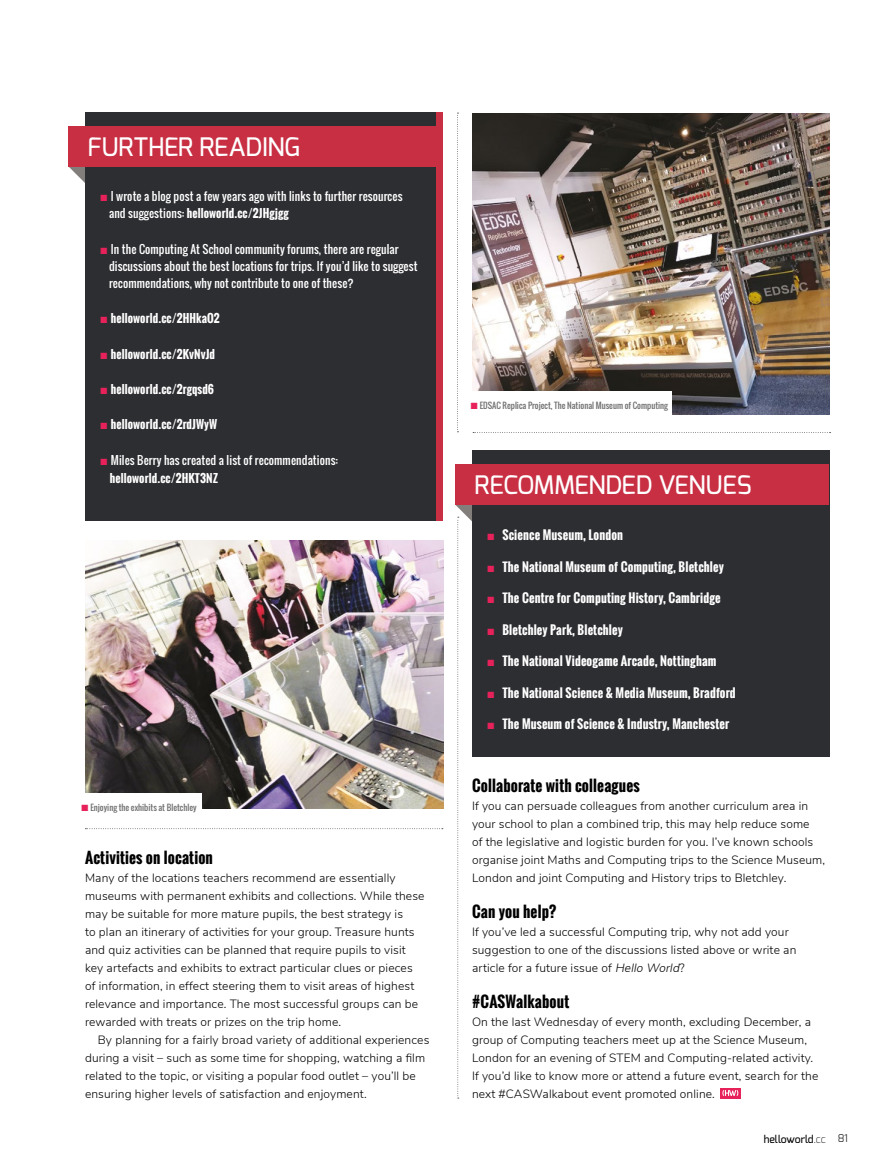
<style>
.page{position:relative;width:893px;height:1174px;background:#fff}
.page>*{position:absolute;margin:0;border:0;box-sizing:border-box;transform-origin:0 0}
.t1{font:500 25.5px "Exo";letter-spacing:-.01em;color:#fff}
.t2{font:700 15px "Oswald";letter-spacing:.01em;color:#000}
.t3{font:300 12px/18px "Nunito Sans";letter-spacing:.01em;color:#000}
.t4{font:700 12px "Oswald";letter-spacing:.01em;color:#fff}
.t5{font:11.25px/17.2px "Oswald";letter-spacing:.01em;color:#fff}
.t6{font:700 11.25px "Oswald";letter-spacing:.01em;color:#fff}
.t7{font:500 10.5px "Exo";letter-spacing:-.01em;color:#000}
.t8{font:8.25px "Oswald";color:#706f6f}
.s1{color:#e7215a}
.s2{font-weight:700}
.s3{font-style:italic}
.s4{font-weight:200}
.s5{font-weight:300}
</style>
<div class="page">
<svg style="left:457px;top:113px;width:1px;height:319px"></svg>
<svg style="left:68px;top:166px;width:17px;height:17px"></svg>
<div style="left:85px;top:112px;width:357px;height:408px;background:#2d2e32"></div>
<div style="left:436px;top:112px;width:6px;height:408px;background:#c82f43"></div>
<div style="left:68px;top:126px;width:374px;height:40px;background:#c82f43"></div>
<svg style="left:85px;top:828px;width:358px;height:1px"></svg>
<svg style="left:473px;top:432px;width:358px;height:1px"></svg>
<img style="left:85px;top:540px;width:358px;height:269px">
<div style="left:74px;top:793px;width:128px;height:23px;background:#fff"></div>
<img style="left:472px;top:113px;width:357px;height:301px">
<div style="left:463px;top:391px;width:209px;height:23px;background:#fff"></div>
<div style="left:472px;top:450px;width:357px;height:306px;background:#2d2e32"></div>
<div style="left:455px;top:464px;width:374px;height:40px;background:#c82f43"></div>
<svg style="left:455px;top:504px;width:44px;height:594px"></svg>
<svg style="left:720px;top:1088px;width:21px;height:10px"></svg>
<svg style="left:722px;top:1090px;width:16px;height:5px"></svg>
<h1 class="t1" style="left:87px;top:132px;width:214px">FURTHER READING</h1>
<p class="t5" style="left:109px;top:188px;width:295px;text-indent:-9px"><span class="s1">■</span> I wrote a blog post a few years ago with links to further resources and suggestions: <span class="s2">helloworld.cc/2JHgjgg</span></p>
<p class="t5" style="left:109px;top:241px;width:310px;text-indent:-9px"><span class="s1">■</span> In the Computing At School community forums, there are regular discussions about the best locations for trips. If you’d like to suggest recommendations, why not contribute to one of these?</p>
<p class="t6" style="left:100px;top:310px;width:121px"><span class="s1">■</span> helloworld.cc/2HHkaO2</p>
<p class="t6" style="left:100px;top:345px;width:116px"><span class="s1">■</span> helloworld.cc/2KvNvJd</p>
<p class="t6" style="left:100px;top:380px;width:115px"><span class="s1">■</span> helloworld.cc/2rgqsd6</p>
<p class="t6" style="left:100px;top:416px;width:118px"><span class="s1">■</span> helloworld.cc/2rdJWyW</p>
<p class="t5" style="left:110px;top:452px;width:230px;line-height:18px;text-indent:-9px"><span class="s1">■</span> Miles Berry has created a list of recommendations: <span class="s2">helloworld.cc/2HKT3NZ</span></p>
<p class="t8" style="left:81px;top:804px;width:117px"><span class="s1">■</span> Enjoying the exhibits at Bletchley</p>
<p class="t2" style="left:85px;top:851px;width:129px">Activities on location</p>
<p class="t3" style="left:85px;top:870px;width:341px">Many of the locations teachers recommend are essentially museums with permanent exhibits and collections. While these may be suitable for more mature pupils, the best strategy is<br>to plan an itinerary of activities for your group. Treasure hunts and quiz activities can be planned that require pupils to visit key artefacts and exhibits to extract particular clues or pieces of information, in effect steering them to visit areas of highest relevance and importance. The most successful groups can be rewarded with treats or prizes on the trip home.</p>
<p class="t3" style="left:85px;top:1032px;width:346px;text-indent:13px">By planning for a fairly broad variety of additional experiences during a visit – such as some time for shopping, watching a film related to the topic, or visiting a popular food outlet – you’ll be ensuring higher levels of satisfaction and enjoyment.</p>
<p class="t8" style="left:471px;top:402px;width:199px"><span class="s1">■</span> EDSAC Replica Project, The National Museum of Computing</p>
<h1 class="t1" style="left:474px;top:470px;width:279px">RECOMMENDED VENUES</h1>
<p class="t4" style="left:487px;top:529px;width:137px"><span class="s1">■</span> Science Museum, London</p>
<p class="t4" style="left:487px;top:561px;width:238px"><span class="s1">■</span> The National Museum of Computing, Bletchley</p>
<p class="t4" style="left:487px;top:592px;width:235px"><span class="s1">■</span> The Centre for Computing History, Cambridge</p>
<p class="t4" style="left:487px;top:624px;width:137px"><span class="s1">■</span> Bletchley Park, Bletchley</p>
<p class="t4" style="left:487px;top:655px;width:231px"><span class="s1">■</span> The National Videogame Arcade, Nottingham</p>
<p class="t4" style="left:487px;top:687px;width:250px"><span class="s1">■</span> The National Science &amp; Media Museum, Bradford</p>
<p class="t4" style="left:487px;top:718px;width:243px"><span class="s1">■</span> The Museum of Science &amp; Industry, Manchester</p>
<p class="t2" style="left:472px;top:774px;width:169px">Collaborate with colleagues</p>
<p class="t3" style="left:472px;top:798px;width:355px">If you can persuade colleagues from another curriculum area in your school to plan a combined trip, this may help reduce some<br>of the legislative and logistic burden for you. I’ve known schools organise joint Maths and Computing trips to the Science Museum, London and joint Computing and History trips to Bletchley.</p>
<p class="t2" style="left:472px;top:905px;width:86px">Can you help?</p>
<p class="t3" style="left:472px;top:924px;width:326px">If you’ve led a successful Computing trip, why not add your suggestion to one of the discussions listed above or write an article for a future issue of <span class="s3">Hello World</span>?</p>
<p class="t2" style="left:472px;top:995px;width:99px">#CASWalkabout</p>
<p class="t3" style="left:472px;top:1014px;width:348px">On the last Wednesday of every month, excluding December, a group of Computing teachers meet up at the Science Museum, London for an evening of STEM and Computing-related activity.<br>If you’d like to know more or attend a future event, search for the next #CASWalkabout event promoted online.</p>
<p class="t7" style="left:764px;top:1132px;width:86px">helloworld<span class="s4">.cc</span> <span class="s5">81</span></p>
</div>
